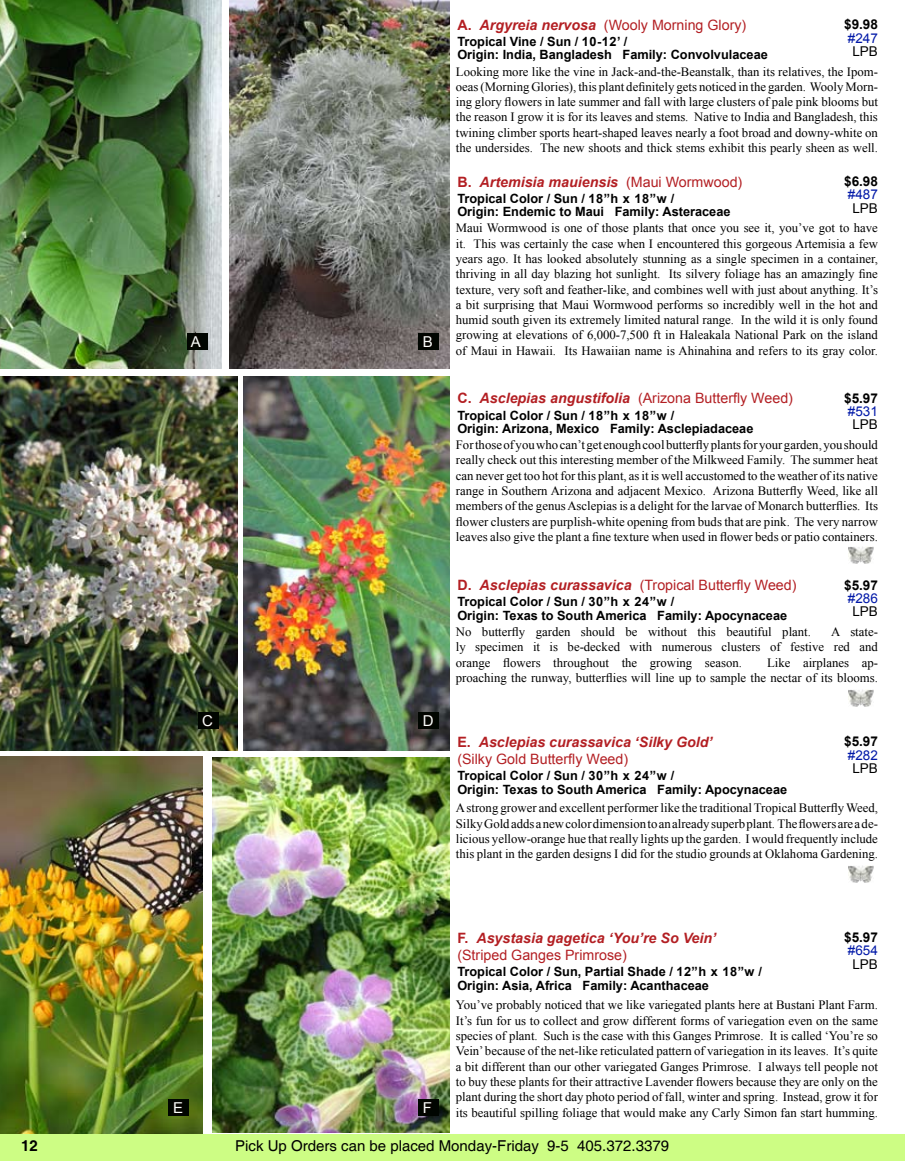
<style>
.page{position:relative;width:905px;height:1161px;background:#fff}
.page>*{position:absolute;margin:0;border:0;box-sizing:border-box;transform-origin:0 0}
.t1{font:15px "Helvetica";color:#000}
.t2{font:15px "Arial";color:#fcfffc}
.t3{font:700 15px "Helvetica";color:#000}
.t4{font:italic 700 14.25px/17.1px "Arial";color:#b31f23}
.t5{font:14.25px "Arial";color:#b31f23}
.t6{font:700 13.5px "Arial";color:#000}
.t7{font:13.5px "Arial";color:#0018a8}
.t8{font:13.5px "Arial";color:#000}
.t9{font:12.75px/15.3px "Times New Roman";color:#000;text-align:justify}
.t10{font:700 12.75px/13.2px "Arial";color:#000}
.s1{font-weight:700}
.s2{font-weight:700;font-style:italic}
.s3{font-style:normal}
.s4{font-weight:400;font-style:normal}
</style>
<div class="page">
<div style="left:0;top:1134px;width:904px;height:27px;background:#cdfd84"></div>
<img style="left:0;top:0;width:222px;height:368px">
<img style="left:230px;top:0;width:219px;height:368px">
<img style="left:0;top:376px;width:237px;height:375px">
<img style="left:848px;top:547px;width:26px;height:16px">
<img style="left:243px;top:376px;width:206px;height:374px">
<img style="left:848px;top:690px;width:26px;height:17px">
<img style="left:0;top:756px;width:202px;height:378px">
<img style="left:848px;top:866px;width:26px;height:17px">
<img style="left:212px;top:757px;width:237px;height:376px">
<div style="left:418px;top:1100px;width:21px;height:16px;background:#010601"></div>
<div style="left:188px;top:333px;width:20px;height:17px;background:#010601"></div>
<svg style="left:186px;top:324px;width:19px;height:27px"></svg>
<div style="left:418px;top:333px;width:21px;height:17px;background:#010601"></div>
<svg style="left:421px;top:332px;width:15px;height:1px"></svg>
<div style="left:198px;top:712px;width:20px;height:17px;background:#010601"></div>
<svg style="left:199px;top:711px;width:17px;height:19px"></svg>
<div style="left:419px;top:712px;width:20px;height:17px;background:#010601"></div>
<div style="left:169px;top:1100px;width:20px;height:16px;background:#010601"></div>
<p class="t2" style="left:191px;top:332px;width:12px">A</p>
<p class="t2" style="left:423px;top:332px;width:12px">B</p>
<p class="t2" style="left:202px;top:711px;width:12px">C</p>
<p class="t2" style="left:423px;top:711px;width:12px">D</p>
<p class="t6" style="left:844px;top:16px;width:35px">$9.98</p>
<p class="t7" style="left:847px;top:29px;width:32px">#247</p>
<p class="t8" style="left:852px;top:42px;width:27px">LPB</p>
<p class="t5" style="left:457px;top:16px;width:290px"><span class="s1">A.</span> <span class="s2">Argyreia nervosa</span> (Wooly Morning Glory)</p>
<p class="t10" style="left:457px;top:35px;width:312px">Tropical Vine / Sun / 10-12’ /<br>Origin: India, Bangladesh Family: Convolvulaceae</p>
<p class="t9" style="left:456px;top:63px;width:423px">Looking more like the vine in Jack-and-the-Beanstalk, than its relatives, the Ipom&shy;oeas (Morning Glories), this plant definitely gets noticed in the garden. Wooly Morn&shy;ing glory flowers in late summer and fall with large clusters of pale pink blooms but the reason I grow it is for its leaves and stems. Native to India and Bangladesh, this twining climber sports heart-shaped leaves nearly a foot broad and downy-white on the undersides. The new shoots and thick stems exhibit this pearly sheen as well.</p>
<p class="t6" style="left:844px;top:172px;width:35px">$6.98</p>
<p class="t7" style="left:847px;top:186px;width:32px">#487</p>
<p class="t8" style="left:852px;top:199px;width:27px">LPB</p>
<p class="t4" style="left:457px;top:174px;width:286px"><span class="s3">B.</span> Artemisia mauiensis <span class="s4">(Maui Wormwood)</span></p>
<p class="t10" style="left:457px;top:192px;width:275px">Tropical Color / Sun / 18”h x 18”w /<br>Origin: Endemic to Maui Family: Asteraceae</p>
<p class="t9" style="left:456px;top:220px;width:423px">Maui Wormwood is one of those plants that once you see it, you’ve got to have it. This was certainly the case when I encountered this gorgeous Artemisia a few years ago. It has looked absolutely stunning as a single specimen in a container, thriving in all day blazing hot sunlight. Its silvery foliage has an amazingly fine texture, very soft and feather-like, and combines well with just about anything. It’s a bit surprising that Maui Wormwood performs so incredibly well in the hot and humid south given its extremely limited natural range. In the wild it is only found growing at elevations of 6,000-7,500 ft in Haleakala National Park on the island of Maui in Hawaii. Its Hawaiian name is Ahinahina and refers to its gray color.</p>
<p class="t6" style="left:844px;top:389px;width:35px">$5.97</p>
<p class="t7" style="left:847px;top:403px;width:32px">#531</p>
<p class="t8" style="left:852px;top:416px;width:27px">LPB</p>
<p class="t5" style="left:457px;top:389px;width:337px"><span class="s1">C.</span> <span class="s2">Asclepias angustifolia</span> (Arizona Butterfly Weed)</p>
<p class="t10" style="left:457px;top:409px;width:297px">Tropical Color / Sun / 18”h x 18”w /<br>Origin: Arizona, Mexico Family: Asclepiadaceae</p>
<p class="t9" style="left:456px;top:437px;width:423px">For those of you who can’t get enough cool butterfly plants for your garden, you should really check out this interesting member of the Milkweed Family. The summer heat can never get too hot for this plant, as it is well accustomed to the weather of its native range in Southern Arizona and adjacent Mexico. Arizona Butterfly Weed, like all members of the genus Asclepias is a delight for the larvae of Monarch butterflies. Its flower clusters are purplish-white opening from buds that are pink. The very narrow leaves also give the plant a fine texture when used in flower beds or patio containers.</p>
<p class="t6" style="left:844px;top:576px;width:35px">$5.97</p>
<p class="t7" style="left:847px;top:589px;width:32px">#286</p>
<p class="t8" style="left:852px;top:603px;width:27px">LPB</p>
<p class="t5" style="left:457px;top:576px;width:340px"><span class="s1">D.</span> <span class="s2">Asclepias curassavica</span> (Tropical Butterfly Weed)</p>
<p class="t10" style="left:457px;top:596px;width:331px">Tropical Color / Sun / 30”h x 24”w /<br>Origin: Texas to South America Family: Apocynaceae</p>
<p class="t9" style="left:456px;top:624px;width:356px">No butterfly garden should be without this beautiful plant.</p>
<p class="t9" style="left:456px;top:624px;width:423px;text-indent:375px">A state&shy;ly specimen it is be-decked with numerous clusters of festive red and orange flowers throughout the growing season.</p>
<p class="t9" style="left:456px;top:654px;width:423px;text-align:right">Like airplanes ap-<br>proaching the runway, butterflies will line up to sample the nectar of its blooms.</p>
<p class="t6" style="left:844px;top:733px;width:35px">$5.97</p>
<p class="t7" style="left:847px;top:746px;width:32px">#282</p>
<p class="t8" style="left:852px;top:759px;width:27px">LPB</p>
<p class="t4" style="left:457px;top:734px;width:257px"><span class="s3">E.</span> Asclepias curassavica ‘Silky Gold’ <span class="s4">(Silky Gold Butterfly Weed)</span></p>
<p class="t10" style="left:457px;top:770px;width:331px">Tropical Color / Sun / 30”h x 24”w /<br>Origin: Texas to South America Family: Apocynaceae</p>
<p class="t9" style="left:456px;top:800px;width:423px">A strong grower and excellent performer like the traditional Tropical Butterfly Weed, Silky Gold adds a new color dimension to an already superb plant. The flowers are a de&shy;licious yellow-orange hue that really lights up the garden. I would frequently include this plant in the garden designs I did for the studio grounds at Oklahoma Gardening.</p>
<p class="t2" style="left:173px;top:1098px;width:12px">E</p>
<p class="t2" style="left:423px;top:1098px;width:11px">F</p>
<p class="t6" style="left:844px;top:929px;width:35px">$5.97</p>
<p class="t7" style="left:847px;top:942px;width:32px">#654</p>
<p class="t8" style="left:852px;top:955px;width:27px">LPB</p>
<p class="t4" style="left:457px;top:930px;width:260px"><span class="s3">F.</span> Asystasia gagetica ‘You’re So Vein’ <span class="s4">(Striped Ganges Primrose)</span></p>
<p class="t10" style="left:457px;top:966px;width:306px">Tropical Color / Sun, Partial Shade / 12”h x 18”w /<br>Origin: Asia, Africa Family: Acanthaceae</p>
<p class="t9" style="left:456px;top:997px;width:423px">You’ve probably noticed that we like variegated plants here at Bustani Plant Farm.<br>It’s fun for us to collect and grow different forms of variegation even on the same species of plant. Such is the case with this Ganges Primrose. It is called ‘You’re so Vein’ because of the net-like reticulated pattern of variegation in its leaves. It’s quite a bit different than our other variegated Ganges Primrose. I always tell people not to buy these plants for their attractive Lavender flowers because they are only on the plant during the short day photo period of fall, winter and spring. Instead, grow it for its beautiful spilling foliage that would make any Carly Simon fan start humming.</p>
<p class="t3" style="left:21px;top:1136px;width:18px">12</p>
<p class="t1" style="left:235px;top:1137px;width:435px">Pick Up Orders can be placed Monday-Friday 9-5 405.372.3379</p>
</div>
